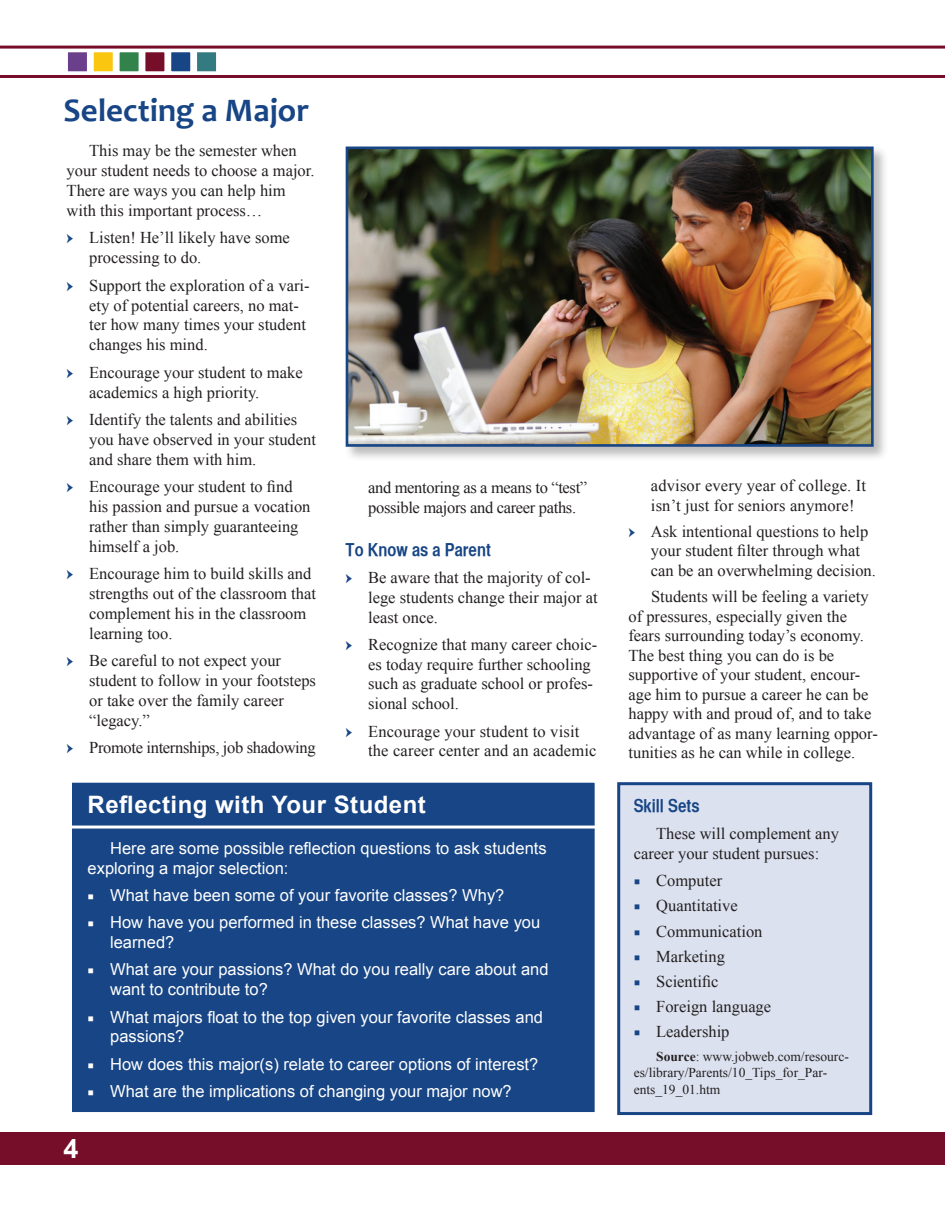
<style>
.page{position:relative;width:945px;height:1215px;background:#fff}
.page>*{position:absolute;margin:0;border:0;box-sizing:border-box;transform-origin:0 0}
.candara_head{font:700 33px "Candara";color:#174585}
.t1{font:700 27px "Arial";color:#fff}
.arial_box_head{font:700 24px "Arial";letter-spacing:.02em;color:#fff}
.helv_subhead{font:18px "Helvetica CY Bold";color:#174585}
.Body{font:16.5px/19.8px "Times New Roman";color:#231f20}
.Body_Box{font:16.5px/19.8px "Arial";color:#fff}
.Body-2{font:16.5px/19.8px "Times New Roman";letter-spacing:-.02em;color:#231f20}
.Body-3{font:13.5px/16.2px "Times New Roman";color:#231f20}
.s1{font-family:"Minion Pro";color:#174585}
.s2{font-family:"Minion Pro"}
.s3{font-weight:700}
</style>
<div class="page">
<div style="left:0;top:1132px;width:945px;height:33px;background:#770e29"></div>
<svg style="left:0;top:46px;width:945px;height:32px"></svg>
<div style="left:170px;top:51px;width:22px;height:22px;background:#174585;border:2px solid #fff"></div>
<div style="left:144px;top:51px;width:22px;height:22px;background:#770e29;border:2px solid #fff"></div>
<div style="left:118px;top:51px;width:22px;height:22px;background:#32824c;border:2px solid #fff"></div>
<div style="left:92px;top:51px;width:22px;height:22px;background:#fac60f;border:2px solid #fff"></div>
<div style="left:66px;top:51px;width:22px;height:22px;background:#6a408c;border:2px solid #fff"></div>
<div style="left:196px;top:51px;width:22px;height:22px;background:#337b81;border:2px solid #fff"></div>
<div style="left:69px;top:780px;width:529px;height:335px;background:#174585;border:3px solid #fff"></div>
<hr style="left:68px;top:826px;width:534px;height:3px;background:#fff">
<div style="left:619px;top:784px;width:252px;height:330px;background:#dbe1ef"></div>
<div style="left:617px;top:782px;width:255px;height:333px;border:3px solid #174585"></div>
<div style="left:344px;top:145px;width:544px;height:316px;background:#231f20;opacity:.3"></div>
<img style="left:350px;top:151px;width:520px;height:292px">
<div style="left:346px;top:147px;width:528px;height:300px;border:3px solid #174585"></div>
<p class="candara_head" style="left:64px;top:89px;width:247px">Selecting a Major</p>
<p class="Body" style="left:67px;top:141px;width:249px;text-indent:22px">This may be the semester when your student needs to choose a major.<br>There are ways you can help him with this important process…</p>
<p class="Body" style="left:89px;top:228px;width:202px;text-indent:-22px"><span class="s1">ӹ</span> Listen! He’ll likely have some processing to do.</p>
<p class="Body" style="left:89px;top:275px;width:222px;text-indent:-22px"><span class="s1">ӹ</span> Support the exploration of a vari&shy;ety of potential careers, no mat&shy;ter how many times your student changes his mind.</p>
<p class="Body" style="left:89px;top:362px;width:215px;text-indent:-22px"><span class="s1">ӹ</span> Encourage your student to make academics a high priority.</p>
<p class="Body" style="left:89px;top:409px;width:228px;text-indent:-22px"><span class="s1">ӹ</span> Identify the talents and abilities you have observed in your student and share them with him.</p>
<p class="Body" style="left:89px;top:477px;width:223px;text-indent:-22px"><span class="s1">ӹ</span> Encourage your student to find his passion and pursue a vocation rather than simply guaranteeing himself a job.</p>
<p class="Body" style="left:89px;top:564px;width:228px;text-indent:-22px"><span class="s1">ӹ</span> Encourage him to build skills and strengths out of the classroom that complement his in the classroom learning too.</p>
<p class="Body" style="left:89px;top:651px;width:228px;text-indent:-22px"><span class="s1">ӹ</span> Be careful to not expect your student to follow in your footsteps or take over the family career “legacy.”</p>
<p class="Body-2" style="left:67px;top:738px;width:251px"><span class="s1">ӹ</span> Promote internships, job shadowing</p>
<p class="Body-2" style="left:368px;top:478px;width:221px">and mentoring as a means to “test” possible majors and career paths.</p>
<p class="helv_subhead" style="left:346px;top:538px;width:147px">To Know as a Parent</p>
<p class="Body" style="left:368px;top:567px;width:231px;text-indent:-22px"><span class="s1">ӹ</span> Be aware that the majority of col&shy;lege students change their major at least once.</p>
<p class="Body" style="left:368px;top:634px;width:231px;text-indent:-22px"><span class="s1">ӹ</span> Recognize that many career choic&shy;es today require further schooling such as graduate school or profes&shy;sional school.</p>
<p class="Body" style="left:368px;top:721px;width:230px;text-indent:-22px"><span class="s1">ӹ</span> Encourage your student to visit the career center and an academic</p>
<p class="arial_box_head" style="left:88px;top:788px;width:340px">Reflecting with Your Student</p>
<p class="Body_Box" style="left:88px;top:838px;width:461px;text-indent:22px">Here are some possible reflection questions to ask students exploring a major selection:</p>
<p class="Body_Box" style="left:88px;top:886px;width:418px"><span class="s2">■</span> What have been some of your favorite classes? Why?</p>
<p class="Body_Box" style="left:110px;top:913px;width:432px;text-indent:-22px"><span class="s2">■</span> How have you performed in these classes? What have you learned?</p>
<p class="Body_Box" style="left:110px;top:960px;width:440px;text-indent:-22px"><span class="s2">■</span> What are your passions? What do you really care about and want to contribute to?</p>
<p class="Body_Box" style="left:110px;top:1007px;width:434px;text-indent:-22px"><span class="s2">■</span> What majors float to the top given your favorite classes and passions?</p>
<p class="Body_Box" style="left:88px;top:1054px;width:452px"><span class="s2">■</span> How does this major(s) relate to career options of interest?</p>
<p class="Body_Box" style="left:88px;top:1081px;width:426px"><span class="s2">■</span> What are the implications of changing your major now?</p>
<h2 class="t1" style="left:64px;top:1131px;width:17px">4</h2>
<p class="Body" style="left:651px;top:475px;width:217px">advisor every year of college. It isn’t just for seniors anymore!</p>
<p class="Body" style="left:651px;top:521px;width:226px;text-indent:-22px"><span class="s1">ӹ</span> Ask intentional questions to help your student filter through what can be an overwhelming decision.</p>
<p class="Body" style="left:628px;top:587px;width:251px;text-indent:22px">Students will be feeling a variety of pressures, especially given the fears surrounding today’s economy.<br>The best thing you can do is be supportive of your student, encour&shy;age him to pursue a career he can be happy with and proud of, and to take advantage of as many learning oppor&shy;tunities as he can while in college.</p>
<p class="helv_subhead" style="left:634px;top:794px;width:67px">Skill Sets</p>
<p class="Body" style="left:634px;top:823px;width:207px;text-indent:22px">These will complement any career your student pursues:</p>
<p class="Body" style="left:634px;top:871px;width:90px"><span class="s1">■</span> Computer</p>
<p class="Body" style="left:634px;top:896px;width:106px"><span class="s1">■</span> Quantitative</p>
<p class="Body" style="left:634px;top:921px;width:130px"><span class="s1">■</span> Communication</p>
<p class="Body" style="left:634px;top:946px;width:93px"><span class="s1">■</span> Marketing</p>
<p class="Body" style="left:634px;top:971px;width:86px"><span class="s1">■</span> Scientific</p>
<p class="Body" style="left:634px;top:997px;width:139px"><span class="s1">■</span> Foreign language</p>
<p class="Body" style="left:634px;top:1022px;width:97px"><span class="s1">■</span> Leadership</p>
<p class="Body-3" style="left:634px;top:1048px;width:217px;text-indent:22px"><span class="s3">Source</span>: www.jobweb.com/resourc&shy;es/library/Parents/10_Tips_for_Par&shy;ents_19_01.htm</p>
</div>
